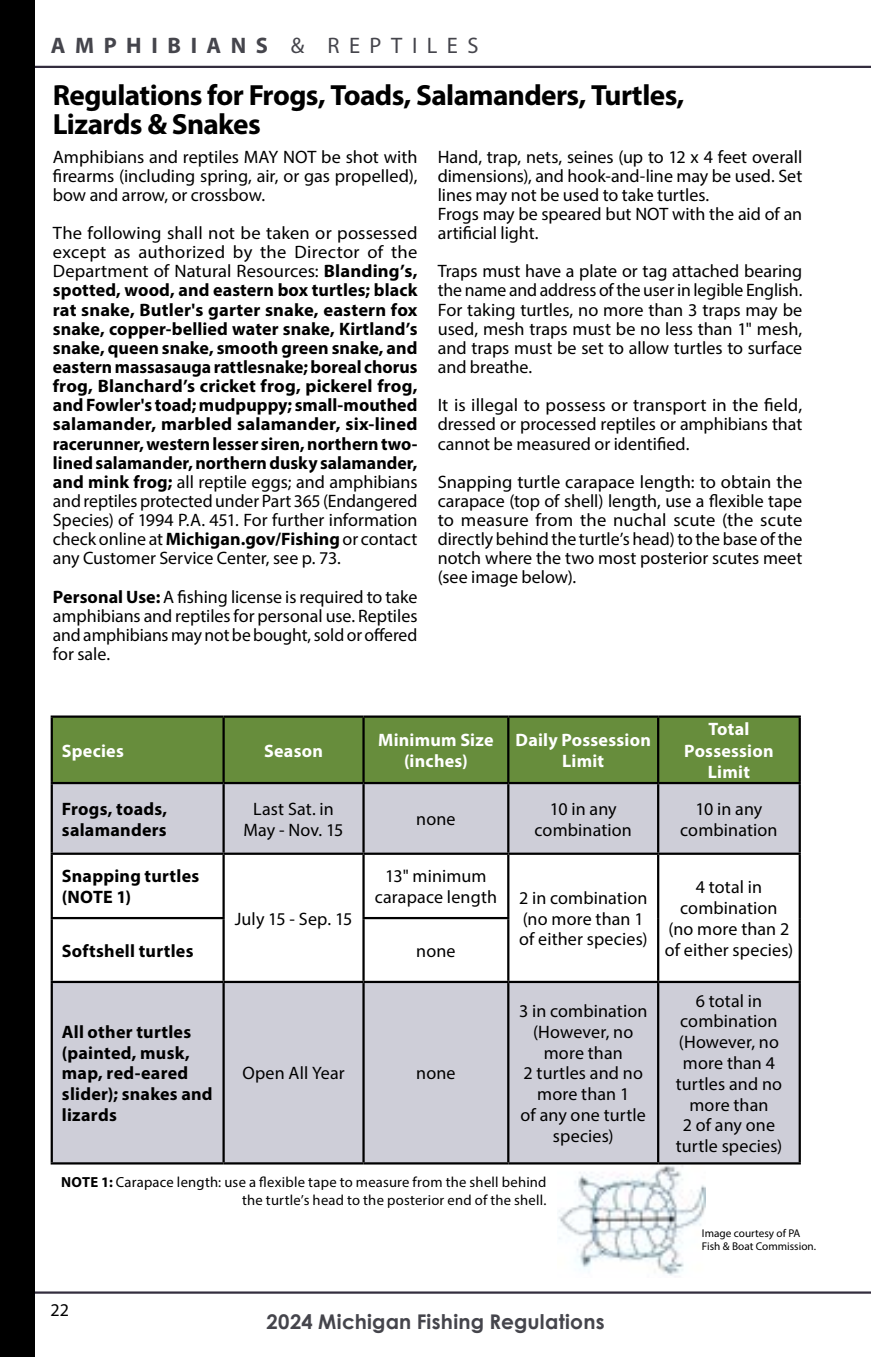
<style>
.page{position:relative;width:871px;height:1357px;background:#fff}
.page>*{position:absolute;margin:0;border:0;box-sizing:border-box;transform-origin:0 0}
.Body-Header-Normal{font:700 29.25px/28.8px "Myriad Pro";letter-spacing:-.02em;color:#000}
.Footer_Info{font:700 22.5px "Myriad Pro";letter-spacing:.425em;color:#45454c}
.t1{font:700 20.25px "Century Gothic";letter-spacing:.01em;color:#45454c}
.Body-Text-No_Indent{font:18px/19.1px "Myriad Pro";letter-spacing:-.005em;color:#000;text-align:justify}
.Body-Text-No_Indent-2{font:700 18px/19.1px "Myriad Pro";color:#000;text-align:justify}
.Table-Body{font:18px/20.7px "Myriad Pro";letter-spacing:.005em;color:#000;text-align:center}
.Table-Body-Left{font:700 18px/20.7px "Myriad Pro";letter-spacing:.015em;color:#000}
.Table-Subheads{font:700 18px/21.6px "Myriad Pro";letter-spacing:.015em;color:#fff;text-align:center}
.Table-Subheads-Left{font:700 18px "Myriad Pro";letter-spacing:.015em;color:#fff}
.Table-Footnote{font:14.62px/18px "Myriad Pro";letter-spacing:.015em;color:#000;text-align:right}
.t2{font:11.25px/13.5px "Myriad Pro";color:#000}
.s1{font-weight:400}
.s2{font-weight:700}
</style>
<div class="page">
<hr style="left:0;top:1291px;width:871px;height:2px;background:#332d3e">
<img style="left:557px;top:1164px;width:148px;height:112px">
<div style="left:53px;top:718px;width:745px;height:64px;background:#678d3c"></div>
<div style="left:53px;top:784px;width:745px;height:378px;background:#ceced8"></div>
<svg style="left:53px;top:855px;width:745px;height:126px"></svg>
<hr style="left:51px;top:715px;width:173px;height:3px;background:#000">
<hr style="left:51px;top:718px;width:2px;height:64px;background:#000">
<hr style="left:224px;top:715px;width:139px;height:3px;background:#000">
<hr style="left:222px;top:718px;width:3px;height:64px;background:#000">
<hr style="left:363px;top:715px;width:145px;height:3px;background:#000">
<hr style="left:362px;top:718px;width:3px;height:64px;background:#000">
<hr style="left:508px;top:715px;width:150px;height:3px;background:#000">
<hr style="left:507px;top:718px;width:2px;height:64px;background:#000">
<hr style="left:658px;top:715px;width:143px;height:3px;background:#000">
<hr style="left:657px;top:718px;width:2px;height:64px;background:#000">
<hr style="left:798px;top:718px;width:3px;height:64px;background:#000">
<hr style="left:51px;top:782px;width:173px;height:2px;background:#000">
<hr style="left:51px;top:784px;width:2px;height:68px;background:#000">
<hr style="left:224px;top:782px;width:139px;height:2px;background:#000">
<hr style="left:222px;top:784px;width:3px;height:68px;background:#000">
<hr style="left:363px;top:782px;width:145px;height:2px;background:#000">
<hr style="left:362px;top:784px;width:3px;height:68px;background:#000">
<hr style="left:508px;top:782px;width:150px;height:2px;background:#000">
<hr style="left:507px;top:784px;width:2px;height:68px;background:#000">
<hr style="left:658px;top:782px;width:143px;height:2px;background:#000">
<hr style="left:657px;top:784px;width:2px;height:68px;background:#000">
<hr style="left:798px;top:784px;width:3px;height:68px;background:#000">
<hr style="left:51px;top:852px;width:173px;height:3px;background:#000">
<hr style="left:51px;top:855px;width:2px;height:62px;background:#000">
<hr style="left:224px;top:852px;width:139px;height:3px;background:#000">
<hr style="left:222px;top:855px;width:3px;height:62px;background:#000">
<hr style="left:363px;top:852px;width:145px;height:3px;background:#000">
<hr style="left:362px;top:855px;width:3px;height:62px;background:#000">
<hr style="left:508px;top:852px;width:150px;height:3px;background:#000">
<hr style="left:507px;top:855px;width:2px;height:62px;background:#000">
<hr style="left:658px;top:852px;width:143px;height:3px;background:#000">
<hr style="left:657px;top:855px;width:2px;height:63px;background:#000">
<hr style="left:798px;top:855px;width:3px;height:63px;background:#000">
<hr style="left:657px;top:918px;width:2px;height:63px;background:#000">
<hr style="left:798px;top:918px;width:3px;height:63px;background:#000">
<hr style="left:51px;top:917px;width:174px;height:2px;background:#000">
<hr style="left:51px;top:919px;width:2px;height:62px;background:#000">
<hr style="left:222px;top:919px;width:3px;height:62px;background:#000">
<hr style="left:362px;top:917px;width:147px;height:2px;background:#000">
<hr style="left:362px;top:919px;width:3px;height:62px;background:#000">
<hr style="left:507px;top:919px;width:2px;height:62px;background:#000">
<hr style="left:51px;top:981px;width:173px;height:2px;background:#000">
<hr style="left:51px;top:983px;width:2px;height:179px;background:#000">
<hr style="left:224px;top:981px;width:139px;height:2px;background:#000">
<hr style="left:222px;top:983px;width:3px;height:179px;background:#000">
<hr style="left:363px;top:981px;width:145px;height:2px;background:#000">
<hr style="left:362px;top:983px;width:3px;height:179px;background:#000">
<hr style="left:508px;top:981px;width:150px;height:2px;background:#000">
<hr style="left:507px;top:983px;width:2px;height:179px;background:#000">
<hr style="left:658px;top:981px;width:143px;height:2px;background:#000">
<hr style="left:657px;top:983px;width:2px;height:179px;background:#000">
<hr style="left:798px;top:983px;width:3px;height:179px;background:#000">
<hr style="left:51px;top:1162px;width:173px;height:2px;background:#000">
<hr style="left:224px;top:1162px;width:139px;height:2px;background:#000">
<hr style="left:363px;top:1162px;width:145px;height:2px;background:#000">
<hr style="left:508px;top:1162px;width:150px;height:2px;background:#000">
<hr style="left:658px;top:1162px;width:143px;height:2px;background:#000">
<hr style="left:0;top:66px;width:871px;height:2px;background:#332d3e">
<div style="left:0;top:0;width:34px;height:1357px;background:#000"></div>
<p class="Footer_Info" style="left:51px;top:31px;width:429px">AMPHIBIANS <span class="s1">&amp; REPTILES</span></p>
<p class="Body-Header-Normal" style="left:53px;top:80px;width:633px">Regulations for Frogs, Toads, Salamanders, Turtles,<br>Lizards &amp; Snakes</p>
<p class="Body-Text-No_Indent" style="left:53px;top:147px;width:366px">Amphibians and reptiles MAY NOT be shot with firearms (including spring, air, or gas propelled), bow and arrow, or crossbow.</p>
<p class="Body-Text-No_Indent-2" style="left:53px;top:223px;width:366px"><span class="s1">The following shall not be taken or possessed except as authorized by the Director of the Department of Natural Resources:</span> Blanding’s, spotted, wood, and eastern box turtles; black rat snake, Butler's garter snake, eastern fox snake, copper-bellied water snake, Kirtland’s snake, queen snake, smooth green snake, and eastern massasauga rattlesnake; boreal chorus frog, Blanchard’s cricket frog, pickerel frog, and Fowler's toad; mudpuppy; small-mouthed salamander, marbled salamander, six-lined racerunner, western lesser siren, northern two&shy;lined salamander, northern dusky salamander, and mink frog; <span class="s1">all reptile eggs; and amphibians and reptiles protected under Part 365 (Endangered Species) of 1994 P.A. 451. For further information check online at</span> Michigan.gov/Fishing <span class="s1">or contact any Customer Service Center, see p. 73.</span></p>
<p class="Body-Text-No_Indent" style="left:53px;top:587px;width:366px"><span class="s2">Personal Use:</span> A fishing license is required to take amphibians and reptiles for personal use. Reptiles and amphibians may not be bought, sold or offered for sale.</p>
<p class="Body-Text-No_Indent" style="left:438px;top:147px;width:366px">Hand, trap, nets, seines (up to 12 x 4 feet overall dimensions), and hook-and-line may be used. Set lines may not be used to take turtles.</p>
<p class="Body-Text-No_Indent" style="left:438px;top:204px;width:366px">Frogs may be speared but NOT with the aid of an artificial light.</p>
<p class="Body-Text-No_Indent" style="left:438px;top:261px;width:366px">Traps must have a plate or tag attached bearing the name and address of the user in legible English.</p>
<p class="Body-Text-No_Indent" style="left:438px;top:300px;width:366px">For taking turtles, no more than 3 traps may be used, mesh traps must be no less than 1" mesh, and traps must be set to allow turtles to surface and breathe.</p>
<p class="Body-Text-No_Indent" style="left:438px;top:395px;width:366px">It is illegal to possess or transport in the field, dressed or processed reptiles or amphibians that cannot be measured or identified.</p>
<p class="Body-Text-No_Indent" style="left:438px;top:472px;width:366px">Snapping turtle carapace length: to obtain the carapace (top of shell) length, use a flexible tape to measure from the nuchal scute (the scute directly behind the turtle’s head) to the base of the notch where the two most posterior scutes meet (see image below).</p>
<p class="Table-Subheads-Left" style="left:62px;top:739px;width:64px">Species</p>
<p class="Table-Subheads" style="left:264px;top:739px;width:60px">Season</p>
<p class="Table-Subheads" style="left:378px;top:728px;width:117px">Minimum Size (inches)</p>
<p class="Table-Subheads" style="left:515px;top:728px;width:137px">Daily Possession<br>Limit</p>
<p class="Table-Subheads" style="left:684px;top:717px;width:91px">Total<br>Possession<br>Limit</p>
<p class="Table-Body-Left" style="left:62px;top:798px;width:107px">Frogs, toads, salamanders</p>
<p class="Table-Body" style="left:244px;top:798px;width:101px">Last Sat. in<br>May - Nov. 15</p>
<p class="Table-Body" style="left:534px;top:798px;width:99px">10 in any combination</p>
<p class="Table-Body" style="left:680px;top:798px;width:99px">10 in any combination</p>
<p class="Table-Body" style="left:416px;top:808px;width:41px">none</p>
<p class="Table-Body-Left" style="left:62px;top:865px;width:139px">Snapping turtles (NOTE 1)</p>
<p class="Table-Body" style="left:385px;top:865px;width:103px">13" minimum</p>
<p class="Table-Body" style="left:375px;top:886px;width:124px">carapace length</p>
<p class="Table-Body" style="left:519px;top:887px;width:130px">2 in combination</p>
<p class="Table-Body" style="left:519px;top:908px;width:130px;text-align:left">(no more than 1 of either species)</p>
<p class="Table-Body" style="left:680px;top:877px;width:99px">4 total in combination</p>
<p class="Table-Body" style="left:668px;top:918px;width:122px">(no more than 2</p>
<p class="Table-Body" style="left:235px;top:908px;width:119px">July 15 - Sep. 15</p>
<p class="Table-Body-Left" style="left:62px;top:940px;width:133px">Softshell turtles</p>
<p class="Table-Body" style="left:416px;top:940px;width:41px">none</p>
<p class="Table-Body" style="left:665px;top:939px;width:130px">of either species)</p>
<p class="Table-Body-Left" style="left:62px;top:1021px;width:152px">All other turtles (painted, musk, map, red-eared slider); snakes and lizards</p>
<p class="Table-Body" style="left:242px;top:1063px;width:104px">Open All Year</p>
<p class="Table-Body" style="left:416px;top:1063px;width:41px">none</p>
<p class="Table-Body" style="left:519px;top:1000px;width:130px">3 in combination</p>
<p class="Table-Body" style="left:520px;top:1021px;width:127px">(However, no more than<br>2 turtles and no more than 1<br>of any one turtle species)</p>
<p class="Table-Footnote" style="left:61px;top:1173px;width:487px"><span class="s2">NOTE 1:</span> Carapace length: use a flexible tape to measure from the shell behind the turtle’s head to the posterior end of the shell.</p>
<p class="Body-Text-No_Indent" style="left:51px;top:1300px;width:20px">22</p>
<p class="t1" style="left:266px;top:1306px;width:340px">2024 Michigan Fishing Regulations</p>
<p class="Table-Body" style="left:680px;top:990px;width:99px">6 total in combination</p>
<p class="Table-Body" style="left:676px;top:1031px;width:108px">(However, no more than 4 turtles and no more than<br>2 of any one turtle species)</p>
<p class="t2" style="left:702px;top:1226px;width:116px">Image courtesy of PA<br>Fish &amp; Boat Commission.</p>
</div>
